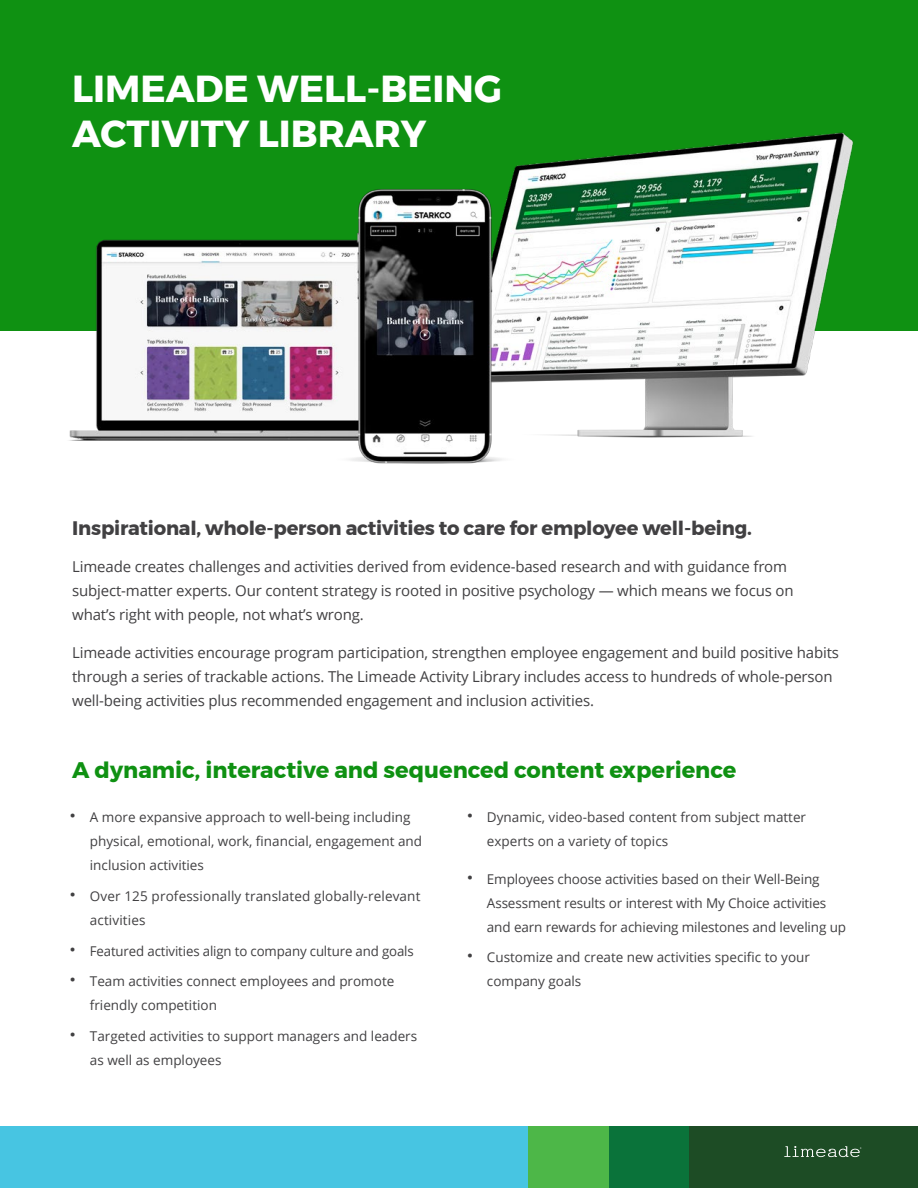
<style>
.page{position:relative;width:918px;height:1188px;background:#fff}
.page>*{position:absolute;margin:0;border:0;box-sizing:border-box;transform-origin:0 0}
.t1{font:700 37.5px/45px "Montserrat";color:#fff}
.t2{font:700 22.5px "Montserrat";color:#0f9112}
.t3{font:700 19.5px "Montserrat";letter-spacing:-.01em;color:#414042}
.t4{font:15px/24px "Open Sans";letter-spacing:-.01em;color:#414042}
.t5{font:13.5px/24px "Open Sans";color:#414042}
.s1{font-family:"Helvetica Neue";font-size:18px}
</style>
<div class="page">
<div style="left:0;top:1126px;width:528px;height:62px;background:#47c5e2"></div>
<div style="left:528px;top:1126px;width:81px;height:62px;background:#4db748"></div>
<div style="left:609px;top:1126px;width:81px;height:62px;background:#0a733a"></div>
<div style="left:690px;top:1126px;width:228px;height:62px;background:#1d4c25"></div>
<div style="left:0;top:0;width:918px;height:330px;background:#0f9112"></div>
<svg style="left:784px;top:1146px;width:77px;height:11px"></svg>
<img style="left:50px;top:132px;width:825px;height:332px">
<h1 class="t1" style="left:72px;top:66px;width:431px">LIMEADE WELL-BEING<br>ACTIVITY LIBRARY</h1>
<h3 class="t3" style="left:72px;top:512px;width:681px">Inspirational, whole-person activities to care for employee well-being.</h3>
<p class="t4" style="left:72px;top:555px;width:723px">Limeade creates challenges and activities derived from evidence-based research and with guidance from subject-matter experts. Our content strategy is rooted in positive psychology — which means we focus on what’s right with people, not what’s wrong.</p>
<p class="t4" style="left:72px;top:640px;width:768px">Limeade activities encourage program participation, strengthen employee engagement and build positive habits through a series of trackable actions. The Limeade Activity Library includes access to hundreds of whole-person well-being activities plus recommended engagement and inclusion activities.</p>
<h2 class="t2" style="left:72px;top:752px;width:666px">A dynamic, interactive and sequenced content experience</h2>
<p class="t5" style="left:90px;top:805px;width:334px;text-indent:-20px"><span class="s1">•</span> A more expansive approach to well-being including physical, emotional, work, financial, engagement and inclusion activities</p>
<p class="t5" style="left:90px;top:884px;width:332px;text-indent:-20px"><span class="s1">•</span> Over 125 professionally translated globally-relevant activities</p>
<p class="t5" style="left:70px;top:938px;width:346px"><span class="s1">•</span> Featured activities align to company culture and goals</p>
<p class="t5" style="left:90px;top:969px;width:306px;text-indent:-20px"><span class="s1">•</span> Team activities connect employees and promote friendly competition</p>
<p class="t5" style="left:90px;top:1024px;width:329px;text-indent:-20px"><span class="s1">•</span> Targeted activities to support managers and leaders as well as employees</p>
<p class="t5" style="left:487px;top:805px;width:321px;text-indent:-20px"><span class="s1">•</span> Dynamic, video-based content from subject matter experts on a variety of topics</p>
<p class="t5" style="left:487px;top:866px;width:361px;text-indent:-20px"><span class="s1">•</span> Employees choose activities based on their Well-Being<br>Assessment results or interest with My Choice activities and earn rewards for achieving milestones and leveling up</p>
<p class="t5" style="left:487px;top:945px;width:325px;text-indent:-20px"><span class="s1">•</span> Customize and create new activities specific to your company goals</p>
</div>
